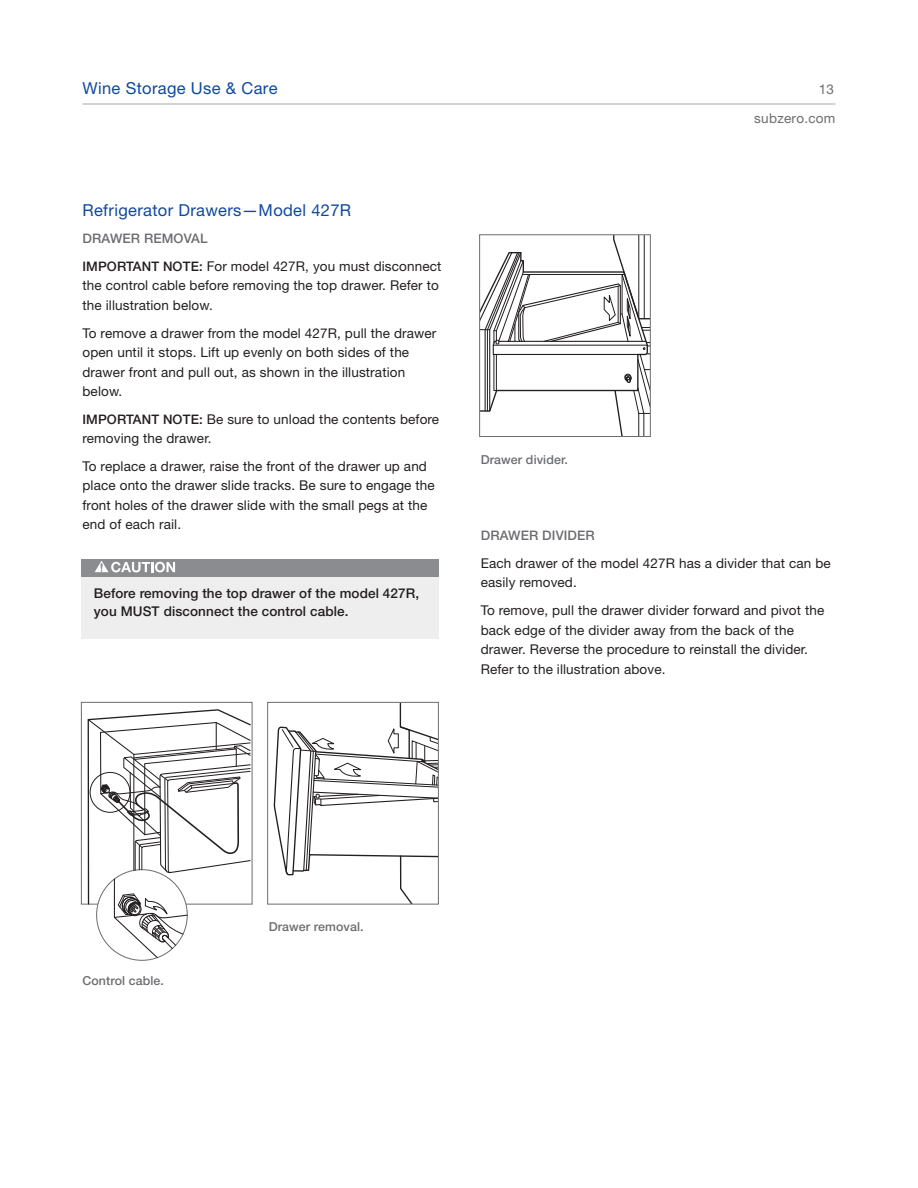
<style>
.page{position:relative;width:918px;height:1188px;background:#fff}
.page>*{position:absolute;margin:0;border:0;box-sizing:border-box;transform-origin:0 0}
.t1{font:16.5px "Helvetica Neue LT Pro";letter-spacing:.02em;color:#0f499d}
.t2{font:13.5px/19.5px "Helvetica Neue";letter-spacing:.01em;color:#231f20}
.t3{font:500 13.5px/18.8px "Helvetica Neue";letter-spacing:.01em;color:#231f20}
.t4{font:13.5px/28.2px "Helvetica Neue LT Pro";letter-spacing:.02em;color:#6c6d70;text-align:right}
.t5{font:500 13.2px "Helvetica Neue";letter-spacing:.01em;color:#6c6d70}
.t6{font:500 12.3px "Helvetica Neue";letter-spacing:.01em;color:#6c6d70}
.s1{font-weight:500;font-size:13.2px}
</style>
<div class="page">
<hr style="left:82px;top:104px;width:754px;height:1px;background:#a8a9ad">
<svg style="left:481px;top:236px;width:168px;height:199px"></svg>
<div style="left:479px;top:234px;width:172px;height:203px;border:1px solid #6c6d70"></div>
<div style="left:81px;top:560px;width:358px;height:79px;background:#eeeeef"></div>
<div style="left:81px;top:560px;width:358px;height:16px;background:#8a8c8f"></div>
<svg style="left:95px;top:561px;width:80px;height:11px"></svg>
<div style="left:81px;top:702px;width:171px;height:202px;border:1px solid #6c6d70"></div>
<svg style="left:274px;top:704px;width:163px;height:198px"></svg>
<div style="left:267px;top:702px;width:172px;height:202px;border:1px solid #6c6d70"></div>
<svg style="left:88px;top:709px;width:163px;height:250px"></svg>
<p class="t1" style="left:82px;top:83px;width:197px">Wine Storage Use &amp; Care</p>
<p class="t4" style="left:754px;top:77px;width:83px">13 subzero.com</p>
<p class="t1" style="left:82px;top:204px;width:270px">Refrigerator Drawers—Model 427R</p>
<p class="t5" style="left:82px;top:234px;width:127px">DRAWER REMOVAL</p>
<p class="t2" style="left:82px;top:258px;width:360px"><span class="s1">IMPORTANT NOTE:</span> For model 427R, you must disconnect the control cable before removing the top drawer. Refer to the illustration below.</p>
<p class="t2" style="left:83px;top:324px;width:355px">To remove a drawer from the model 427R, pull the drawer open until it stops. Lift up evenly on both sides of the drawer front and pull out, as shown in the illustration below.</p>
<p class="t2" style="left:82px;top:410px;width:358px"><span class="s1">IMPORTANT NOTE:</span> Be sure to unload the contents before removing the drawer.</p>
<p class="t2" style="left:83px;top:458px;width:354px">To replace a drawer, raise the front of the drawer up and place onto the drawer slide tracks. Be sure to engage the front holes of the drawer slide with the small pegs at the end of each rail.</p>
<p class="t3" style="left:94px;top:585px;width:327px">Before removing the top drawer of the model 427R, you MUST disconnect the control cable.</p>
<p class="t6" style="left:481px;top:455px;width:89px">Drawer divider.</p>
<p class="t5" style="left:481px;top:531px;width:116px">DRAWER DIVIDER</p>
<p class="t2" style="left:481px;top:555px;width:352px">Each drawer of the model 427R has a divider that can be easily removed.</p>
<p class="t2" style="left:481px;top:602px;width:345px">To remove, pull the drawer divider forward and pivot the back edge of the divider away from the back of the drawer. Reverse the procedure to reinstall the divider.<br>Refer to the illustration above.</p>
<p class="t6" style="left:82px;top:977px;width:83px">Control cable.</p>
<p class="t6" style="left:269px;top:923px;width:96px">Drawer removal.</p>
</div>
